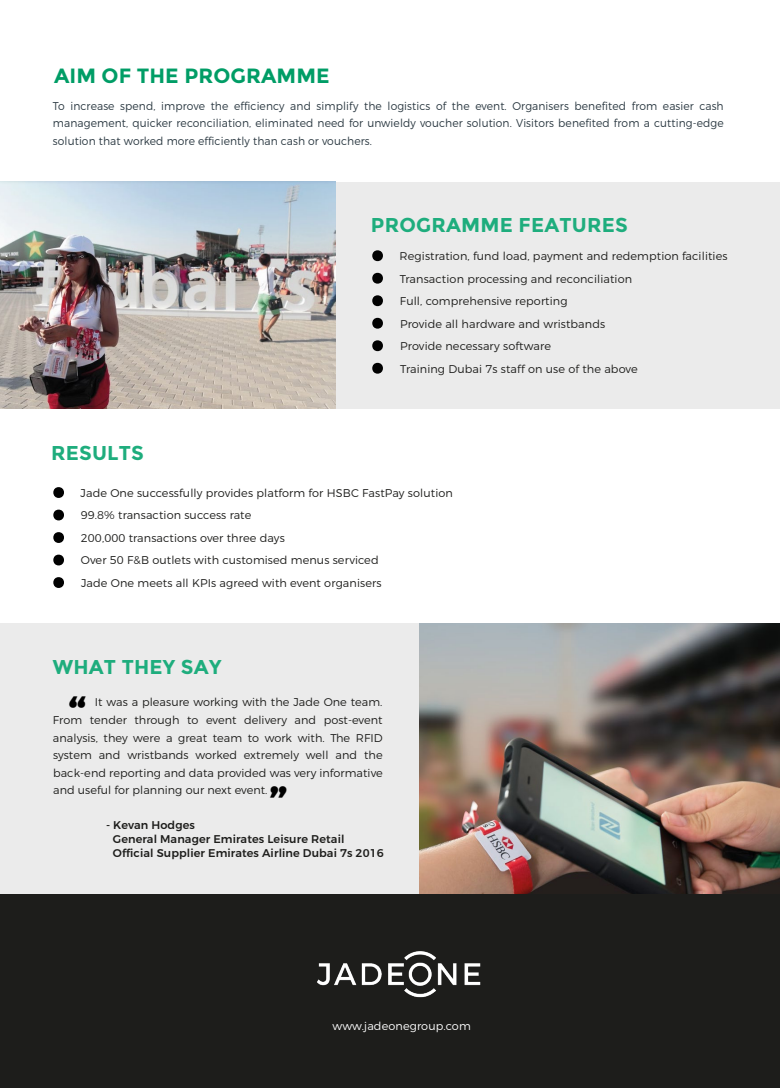
<style>
.page{position:relative;width:780px;height:1088px;background:#fff}
.page>*{position:absolute;margin:0;border:0;box-sizing:border-box;transform-origin:0 0}
.t1{font:700 62.5px "Montserrat";color:#010101}
.t2{font:700 45px "Montserrat";color:#000}
.t3{font:700 20.62px "Montserrat";letter-spacing:.005em;color:#009d66}
.t4{font:700 20px "Montserrat";letter-spacing:.01em;color:#1ead7d}
.t5{font:300 11.25px/22.5px "Montserrat";letter-spacing:.01em;color:#1d1d1b}
.t6{font:300 11.25px/17.5px "Montserrat";letter-spacing:.01em;color:#293740;text-align:justify;scale:.95 1}
.t7{font:500 11.25px/13.8px "Montserrat";letter-spacing:.01em;color:#1d1d1b}
.t8{font:300 11.25px "Montserrat";letter-spacing:.01em;color:#fff}
</style>
<div class="page">
<div style="left:0;top:183px;width:780px;height:226px;background:#ebebeb"></div>
<div style="left:0;top:624px;width:419px;height:270px;background:#ebebeb"></div>
<div style="left:0;top:894px;width:780px;height:194px;background:#1d1d1b"></div>
<img style="left:419px;top:623px;width:361px;height:270px">
<img style="left:317px;top:951px;width:164px;height:47px">
<img style="left:0;top:182px;width:336px;height:226px">
<h3 class="t3" style="left:54px;top:63px;width:277px">AIM OF THE PROGRAMME</h3>
<p class="t6" style="left:53px;top:97px;width:707px">To increase spend, improve the efficiency and simplify the logistics of the event. Organisers benefited from easier cash management, quicker reconciliation, eliminated need for unwieldy voucher solution. Visitors benefited from a cutting-edge solution that worked more efficiently than cash or vouchers.</p>
<h3 class="t4" style="left:371px;top:213px;width:258px">PROGRAMME FEATURES</h3>
<h1 class="t1" style="left:370px;top:256px;width:17px">......</h1>
<p class="t5" style="left:399px;top:245px;width:329px">Registration, fund load, payment and redemption facilities Transaction processing and reconciliation<br>Full, comprehensive reporting<br>Provide all hardware and wristbands<br>Provide necessary software<br>Training Dubai 7s staff on use of the above</p>
<h3 class="t4" style="left:51px;top:441px;width:94px">RESULTS</h3>
<p class="t5" style="left:81px;top:481px;width:374px">Jade One successfully provides platform for HSBC FastPay solution 99.8% transaction success rate<br>200,000 transactions over three days<br>Over 50 F&amp;B outlets with customised menus serviced<br>Jade One meets all KPIs agreed with event organisers</p>
<h1 class="t1" style="left:51px;top:481px;width:17px">.....</h1>
<h3 class="t4" style="left:53px;top:655px;width:170px">WHAT THEY SAY</h3>
<h2 class="t2" style="left:68px;top:685px;width:21px">“</h2>
<p class="t5" style="left:53px;top:693px;width:331px;line-height:17.5px;text-align:justify;text-indent:42px">It was a pleasure working with the Jade One team.<br>From tender through to event delivery and post-event analysis, they were a great team to work with. The RFID system and wristbands worked extremely well and the back-end reporting and data provided was very informative and useful for planning our next event.</p>
<p class="t7" style="left:113px;top:818px;width:272px;text-indent:-7px">- Kevan Hodges<br>General Manager Emirates Leisure Retail<br>Official Supplier Emirates Airline Dubai 7s 2016</p>
<h2 class="t2" style="left:288px;top:809px;width:21px;rotate:-180deg">“</h2>
<p class="t8" style="left:332px;top:1019px;width:140px">www.jadeonegroup.com</p>
</div>
